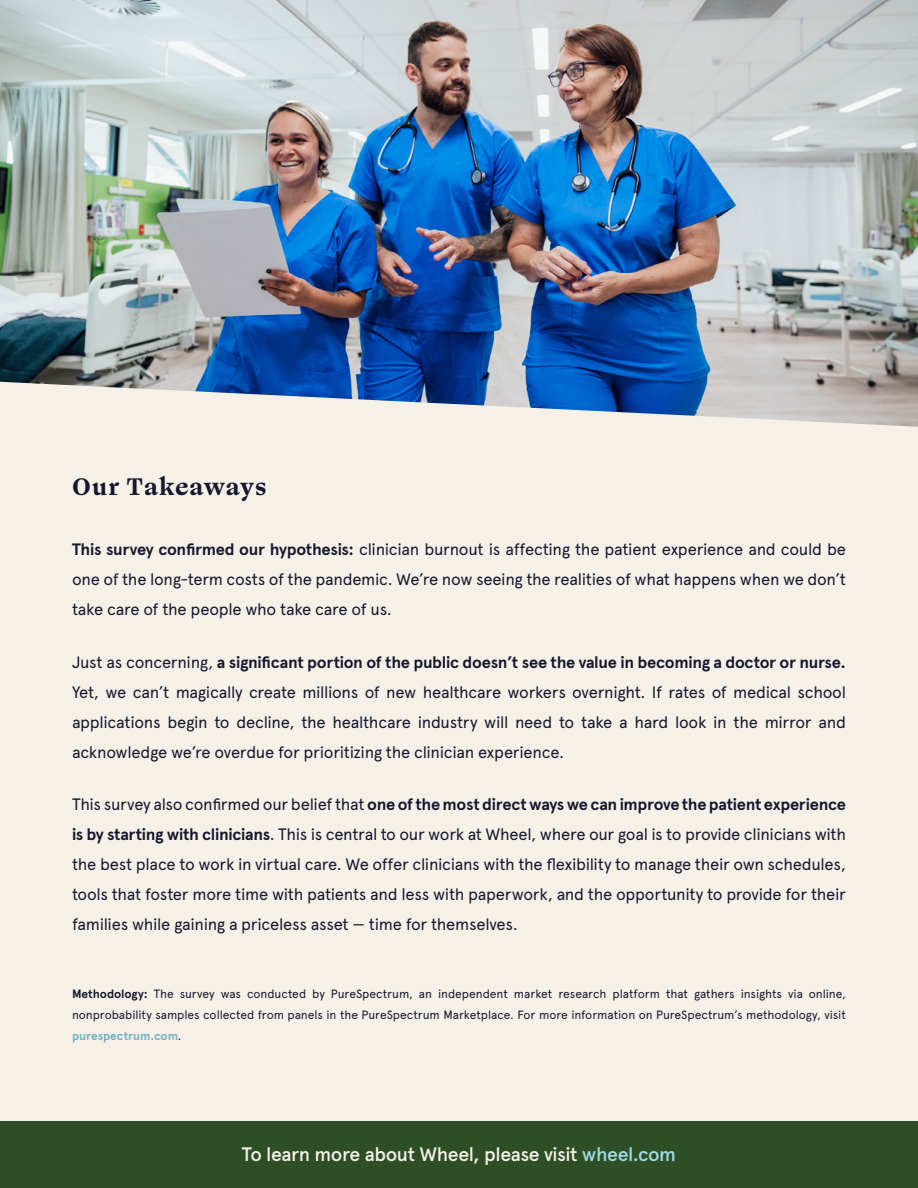
<style>
.page{position:relative;width:918px;height:1188px;background:#f5f1e9}
.page>*{position:absolute;margin:0;border:0;box-sizing:border-box;transform-origin:0 0}
.t1{font:700 24px "Ogg Text";letter-spacing:.03em;color:#16162c}
.t2{font:500 19.5px "Apercu Pro";letter-spacing:-.025em;color:#f5f1e9}
.t3{font:16.5px/30px "Apercu Pro";letter-spacing:-.02em;color:#16162c;text-align:justify}
.t4{font:12px/21px "Apercu Pro";letter-spacing:-.005em;color:#16162c;text-align:justify}
.s1{font-weight:700}
.s2{font-weight:700;color:#73afbf}
.s3{color:#a0dce5}
</style>
<div class="page">
<img style="left:0;top:0;width:918px;height:382px">
<div style="left:0;top:1121px;width:918px;height:67px;background:#2e4f25"></div>
<svg style="left:6px;top:382px;width:912px;height:45px"></svg>
<h1 class="t1" style="left:72px;top:471px;width:196px">Our Takeaways</h1>
<p class="t3" style="left:72px;top:533px;width:776px"><span class="s1">This survey confirmed our hypothesis:</span> clinician burnout is affecting the patient experience and could be one of the long-term costs of the pandemic. We’re now seeing the realities of what happens when we don’t take care of the people who take care of us.</p>
<p class="t3" style="left:72px;top:646px;width:776px">Just as concerning, <span class="s1">a significant portion of the public doesn’t see the value in becoming a doctor or nurse.<br></span>Yet, we can’t magically create millions of new healthcare workers overnight. If rates of medical school applications begin to decline, the healthcare industry will need to take a hard look in the mirror and acknowledge we’re overdue for prioritizing the clinician experience.</p>
<p class="t3" style="left:72px;top:788px;width:776px">This survey also confirmed our belief that <span class="s1">one of the most direct ways we can improve the patient experience is by starting with clinicians</span>. This is central to our work at Wheel, where our goal is to provide clinicians with the best place to work in virtual care. We offer clinicians with the flexibility to manage their own schedules, tools that foster more time with patients and less with paperwork, and the opportunity to provide for their families while gaining a priceless asset — time for themselves.</p>
<p class="t4" style="left:72px;top:983px;width:776px"><span class="s1">Methodology:</span> The survey was conducted by PureSpectrum, an independent market research platform that gathers insights via online, nonprobability samples collected from panels in the PureSpectrum Marketplace. For more information on PureSpectrum’s methodology, visit <span class="s2">purespectrum.com</span>.</p>
<p class="t2" style="left:242px;top:1139px;width:436px">To learn more about Wheel, please visit <span class="s3">wheel.com</span></p>
</div>
